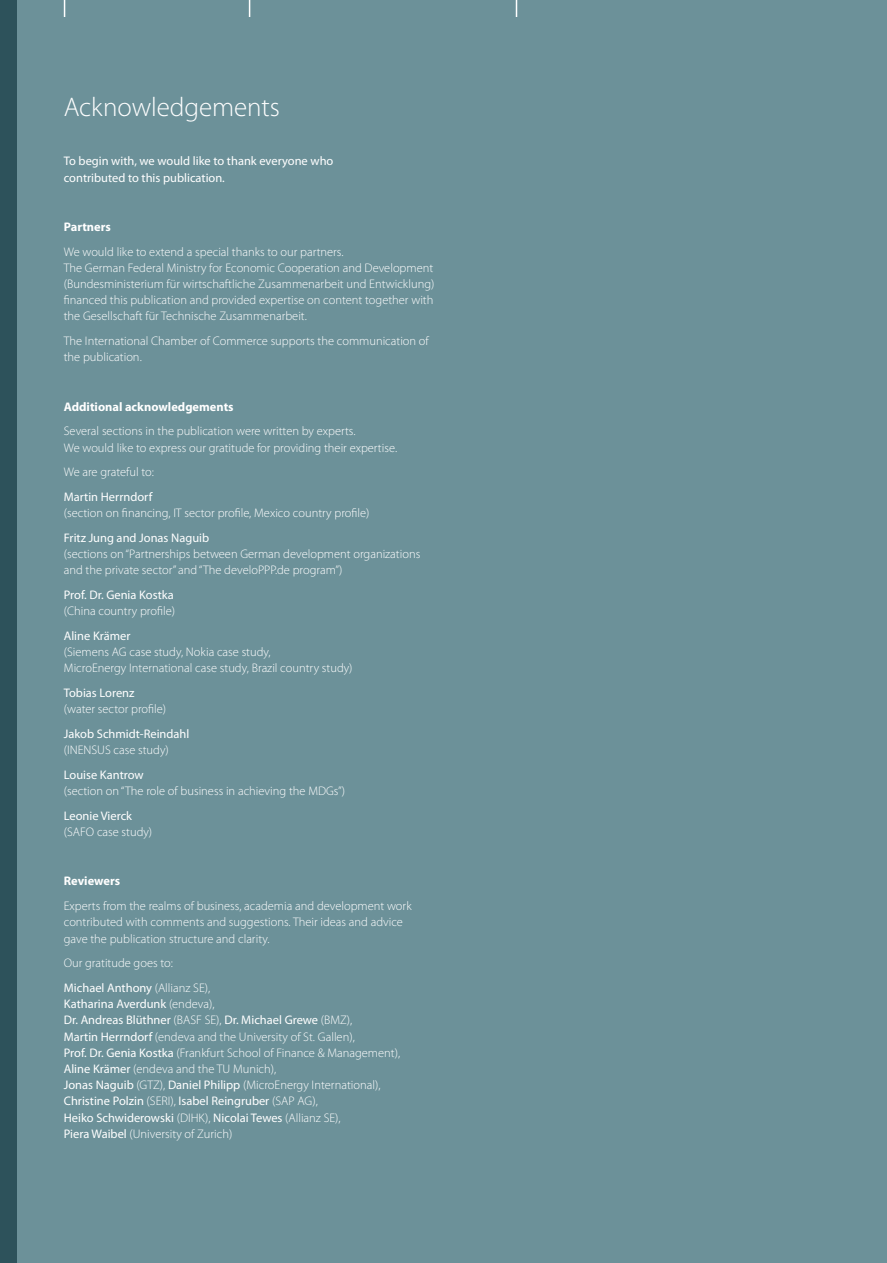
<style>
.page{position:relative;width:887px;height:1263px;background:#6c9199}
.page>*{position:absolute;margin:0;border:0;box-sizing:border-box;transform-origin:0 0}
.t1{font:300 27px "Myriad Pro";letter-spacing:-.005em;color:#fff}
.t2{font:300 12.45px/16.2px "Myriad Pro";color:#fff}
.t3{font:12.45px/16.2px "Myriad Pro";color:#fff}
.t4{font:700 12.45px "Myriad Pro";color:#fff}
.s1{font-weight:400}
</style>
<div class="page">
<svg style="left:516px;top:0;width:1px;height:17px"></svg>
<svg style="left:249px;top:0;width:1px;height:17px"></svg>
<svg style="left:64px;top:0;width:1px;height:17px"></svg>
<div style="left:0;top:0;width:17px;height:1263px;background:#2d525b"></div>
<h1 class="t1" style="left:64px;top:91px;width:217px">Acknowledgements</h1>
<p class="t3" style="left:64px;top:153px;width:271px">To begin with, we would like to thank everyone who contributed to this publication.</p>
<p class="t4" style="left:64px;top:219px;width:49px">Partners</p>
<p class="t2" style="left:64px;top:243px;width:372px">We would like to extend a special thanks to our partners.<br>The German Federal Ministry for Economic Cooperation and Development (Bundesministerium für wirtschaftliche Zusammenarbeit und Entwicklung) financed this publication and provided expertise on content together with the Gesellschaft für Technische Zusammenarbeit.</p>
<p class="t2" style="left:64px;top:333px;width:366px">The International Chamber of Commerce supports the communication of the publication.</p>
<p class="t4" style="left:64px;top:398px;width:171px">Additional acknowledgements</p>
<p class="t2" style="left:64px;top:423px;width:335px">Several sections in the publication were written by experts.<br>We would like to express our gratitude for providing their expertise.</p>
<p class="t2" style="left:64px;top:464px;width:92px">We are grateful to:</p>
<p class="t3" style="left:64px;top:489px;width:90px">Martin Herrndorf</p>
<p class="t2" style="left:64px;top:505px;width:307px">(section on financing, IT sector profile, Mexico country profile)</p>
<p class="t3" style="left:64px;top:529px;width:147px">Fritz Jung and Jonas Naguib</p>
<p class="t2" style="left:64px;top:546px;width:358px">(sections on “Partnerships between German development organizations and the private sector” and “The develoPPP.de program”)</p>
<p class="t3" style="left:64px;top:587px;width:112px">Prof. Dr. Genia Kostka</p>
<p class="t2" style="left:64px;top:603px;width:113px">(China country profile)</p>
<p class="t3" style="left:64px;top:627px;width:68px">Aline Krämer</p>
<p class="t2" style="left:64px;top:644px;width:290px">(Siemens AG case study, Nokia case study,<br>MicroEnergy International case study, Brazil country study)</p>
<p class="t3" style="left:64px;top:685px;width:72px">Tobias Lorenz</p>
<p class="t2" style="left:64px;top:701px;width:104px">(water sector profile)</p>
<p class="t3" style="left:64px;top:725px;width:127px">Jakob Schmidt-Reindahl</p>
<p class="t2" style="left:64px;top:742px;width:106px">(INENSUS case study)</p>
<p class="t3" style="left:64px;top:766px;width:81px">Louise Kantrow</p>
<p class="t2" style="left:64px;top:783px;width:283px">(section on “The role of business in achieving the MDGs”)</p>
<p class="t3" style="left:64px;top:807px;width:70px">Leonie Vierck</p>
<p class="t2" style="left:64px;top:824px;width:90px">(SAFO case study)</p>
<p class="t4" style="left:64px;top:873px;width:58px">Reviewers</p>
<p class="t2" style="left:64px;top:898px;width:349px">Experts from the realms of business, academia and development work contributed with comments and suggestions. Their ideas and advice gave the publication structure and clarity.</p>
<p class="t2" style="left:64px;top:950px;width:148px;line-height:24.8px">Our gratitude goes to:<br><span class="s1">Michael Anthony</span> (Allianz SE),</p>
<p class="t2" style="left:64px;top:996px;width:338px"><span class="s1">Katharina Averdunk</span> (endeva),<br><span class="s1">Dr. Andreas Blüthner</span> (BASF SE), <span class="s1">Dr. Michael Grewe</span> (BMZ),<br><span class="s1">Martin Herrndorf</span> (endeva and the University of St. Gallen),<br><span class="s1">Prof. Dr. Genia Kostka</span> (Frankfurt School of Finance &amp; Management), <span class="s1">Aline Krämer</span> (endeva and the TU Munich),<br><span class="s1">Jonas Naguib</span> (GTZ), <span class="s1">Daniel Philipp</span> (MicroEnergy International), <span class="s1">Christine Polzin</span> (SERI), <span class="s1">Isabel Reingruber</span> (SAP AG),<br><span class="s1">Heiko Schwiderowski</span> (DIHK), <span class="s1">Nicolai Tewes</span> (Allianz SE),<br><span class="s1">Piera Waibel</span> (University of Zurich)</p>
</div>
